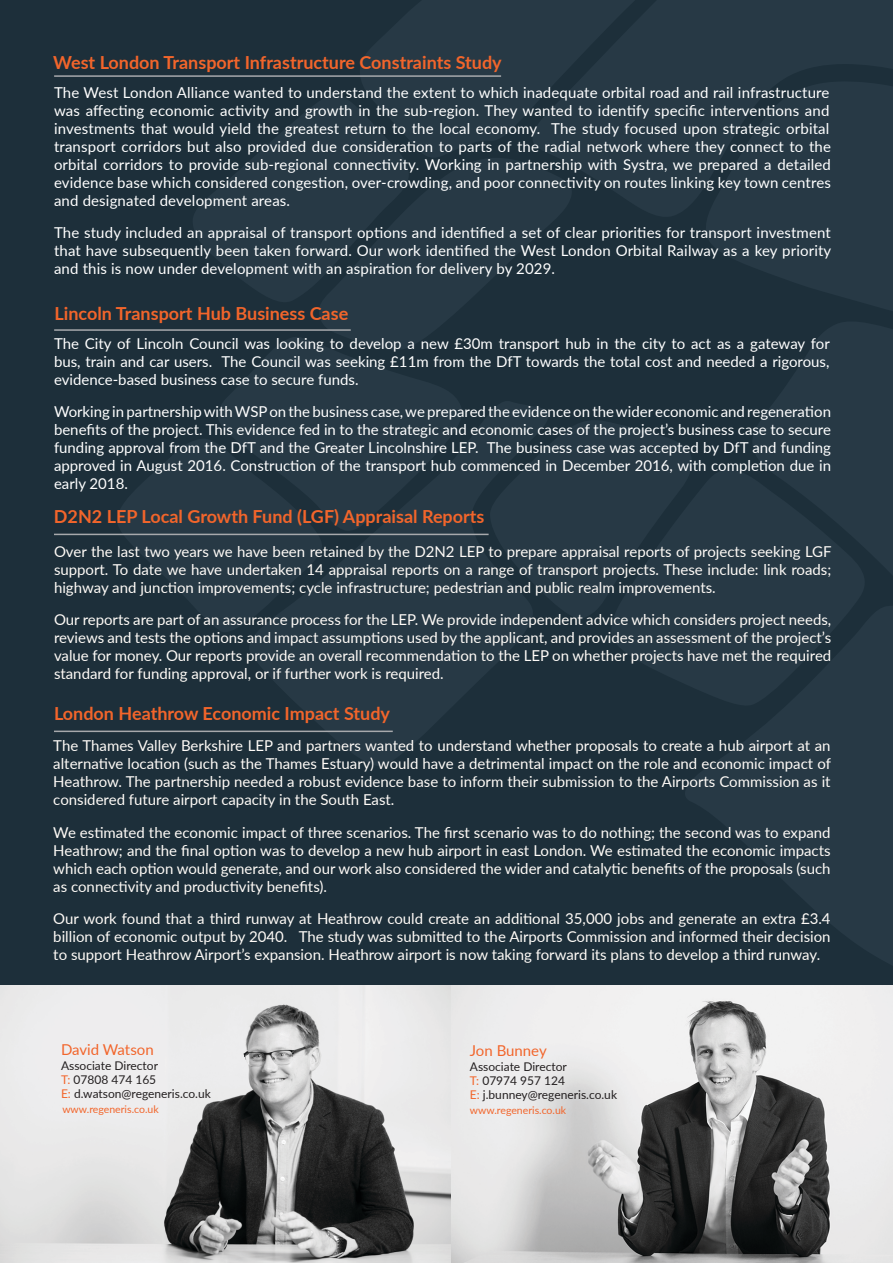
<style>
.page{position:relative;width:893px;height:1263px;background:#fff}
.page>*{position:absolute;margin:0;border:0;box-sizing:border-box;transform-origin:0 0}
.t1{font:700 18px "Lato";color:#f2652b}
.t2{font:15px/18px "Lato";color:#fffbf7;text-align:justify}
.t3{font:15px/18px "Lato";color:#fff;text-align:justify}
.t4{font:15px "Lato";color:#f2652b}
.t5{font:12px "Lato";color:#231f20}
.t6{font:10.5px "Lato";color:#f2652b}
.s1{color:#f2652b}
</style>
<div class="page">
<div style="left:0;top:0;width:893px;height:990px;background:#1d2f3a"></div>
<svg style="left:239px;top:402px;width:309px;height:364px;fill:#273945"></svg>
<svg style="left:490px;top:416px;width:201px;height:208px"></svg>
<svg style="left:360px;top:0;width:170px;height:157px;fill:#273945"></svg>
<svg style="left:685px;top:606px;width:208px;height:359px;fill:#273945"></svg>
<svg style="left:530px;top:0;width:363px;height:216px;fill:#273945"></svg>
<svg style="left:704px;top:81px;width:189px;height:493px"></svg>
<svg style="left:219px;top:337px;width:247px;height:194px;fill:#273945"></svg>
<svg style="left:112px;top:436px;width:214px;height:202px"></svg>
<svg style="left:193px;top:88px;width:217px;height:214px;fill:#273945"></svg>
<svg style="left:317px;top:158px;width:256px;height:195px;fill:#273945"></svg>
<svg style="left:609px;top:468px;width:263px;height:240px;fill:#273945"></svg>
<img style="left:0;top:985px;width:893px;height:278px">
<hr style="left:54px;top:75px;width:447px;height:2px;background:#a7a9ac">
<hr style="left:54px;top:731px;width:339px;height:1px;background:#a7a9ac">
<hr style="left:54px;top:329px;width:297px;height:2px;background:#a7a9ac">
<hr style="left:54px;top:534px;width:435px;height:1px;background:#a7a9ac">
<p class="t1" style="left:53px;top:49px;width:450px">West London Transport Infrastructure Constraints Study</p>
<p class="t3" style="left:54px;top:83px;width:778px">The West London Alliance wanted to understand the extent to which inadequate orbital road and rail infrastructure was affecting economic activity and growth in the sub-region. They wanted to identify specific interventions and investments that would yield the greatest return to the local economy. The study focused upon strategic orbital transport corridors but also provided due consideration to parts of the radial network where they connect to the orbital corridors to provide sub-regional connectivity. Working in partnership with Systra, we prepared a detailed evidence base which considered congestion, over-crowding, and poor connectivity on routes linking key town centres and designated development areas.</p>
<p class="t3" style="left:54px;top:223px;width:779px">The study included an appraisal of transport options and identified a set of clear priorities for transport investment that have subsequently been taken forward. Our work identified the West London Orbital Railway as a key priority and this is now under development with an aspiration for delivery by 2029.</p>
<p class="t1" style="left:55px;top:300px;width:295px">Lincoln Transport Hub Business Case</p>
<p class="t3" style="left:54px;top:334px;width:777px">The City of Lincoln Council was looking to develop a new £30m transport hub in the city to act as a gateway for bus, train and car users. The Council was seeking £11m from the DfT towards the total cost and needed a rigorous, evidence-based business case to secure funds.</p>
<p class="t3" style="left:54px;top:402px;width:779px">Working in partnership with WSP on the business case, we prepared the evidence on the wider economic and regeneration benefits of the project. This evidence fed in to the strategic and economic cases of the project’s business case to secure funding approval from the DfT and the Greater Lincolnshire LEP. The business case was accepted by DfT and funding approved in August 2016. Construction of the transport hub commenced in December 2016, with completion due in early 2018.</p>
<p class="t1" style="left:54px;top:504px;width:432px">D2N2 LEP Local Growth Fund (LGF) Appraisal Reports</p>
<p class="t2" style="left:54px;top:542px;width:779px">Over the last two years we have been retained by the D2N2 LEP to prepare appraisal reports of projects seeking LGF support. To date we have undertaken 14 appraisal reports on a range of transport projects. These include: link roads; highway and junction improvements; cycle infrastructure; pedestrian and public realm improvements.</p>
<p class="t2" style="left:54px;top:610px;width:779px">Our reports are part of an assurance process for the LEP. We provide independent advice which considers project needs, reviews and tests the options and impact assumptions used by the applicant, and provides an assessment of the project’s value for money. Our reports provide an overall recommendation to the LEP on whether projects have met the required standard for funding approval, or if further work is required.</p>
<p class="t1" style="left:54px;top:700px;width:338px">London Heathrow Economic Impact Study</p>
<p class="t2" style="left:53px;top:736px;width:779px">The Thames Valley Berkshire LEP and partners wanted to understand whether proposals to create a hub airport at an alternative location (such as the Thames Estuary) would have a detrimental impact on the role and economic impact of Heathrow. The partnership needed a robust evidence base to inform their submission to the Airports Commission as it considered future airport capacity in the South East.</p>
<p class="t2" style="left:53px;top:823px;width:779px">We estimated the economic impact of three scenarios. The first scenario was to do nothing; the second was to expand Heathrow; and the final option was to develop a new hub airport in east London. We estimated the economic impacts which each option would generate, and our work also considered the wider and catalytic benefits of the proposals (such as connectivity and productivity benefits).</p>
<p class="t2" style="left:53px;top:909px;width:779px">Our work found that a third runway at Heathrow could create an additional 35,000 jobs and generate an extra £3.4 billion of economic output by 2040. The study was submitted to the Airports Commission and informed their decision to support Heathrow Airport’s expansion. Heathrow airport is now taking forward its plans to develop a third runway.</p>
<p class="t4" style="left:61px;top:1039px;width:94px">David Watson</p>
<p class="t5" style="left:61px;top:1056px;width:99px">Associate Director</p>
<p class="t5" style="left:61px;top:1071px;width:97px"><span class="s1">T:</span> 07808 474 165</p>
<p class="t5" style="left:61px;top:1085px;width:151px"><span class="s1">E:</span> d.watson@regeneris.co.uk</p>
<p class="t6" style="left:62px;top:1101px;width:98px">www.regeneris.co.uk</p>
<p class="t4" style="left:470px;top:1040px;width:78px">Jon Bunney</p>
<p class="t5" style="left:470px;top:1058px;width:99px">Associate Director</p>
<p class="t5" style="left:470px;top:1072px;width:97px"><span class="s1">T:</span> 07974 957 124</p>
<p class="t5" style="left:470px;top:1086px;width:149px"><span class="s1">E:</span> j.bunney@regeneris.co.uk</p>
<p class="t6" style="left:470px;top:1103px;width:98px">www.regeneris.co.uk</p>
</div>
